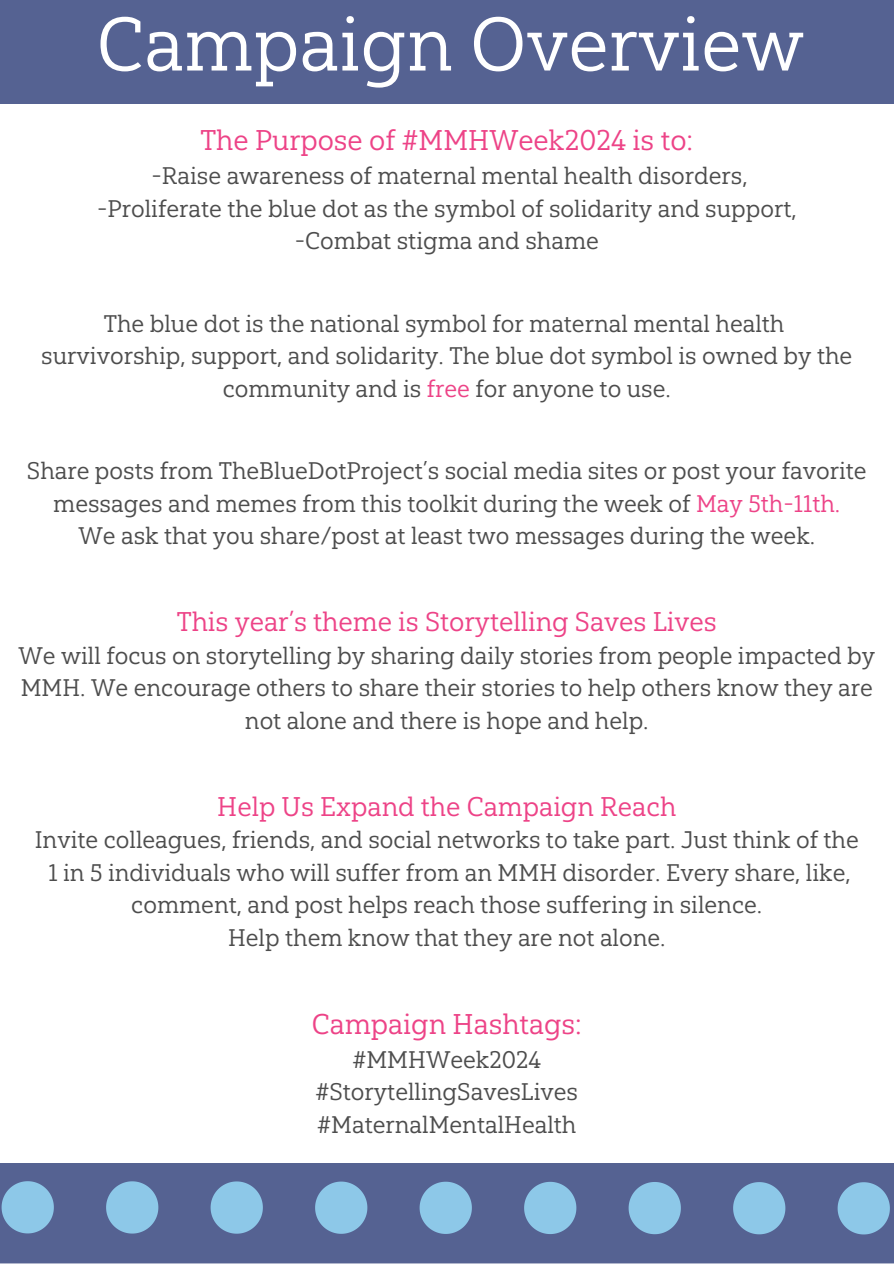
<style>
.page{position:relative;width:894px;height:1264px;background:#fff}
.page>*{position:absolute;margin:0;border:0;box-sizing:border-box;transform-origin:0 0}
.t1{font:75.6px "Yorkten Slab Nor Reg";color:#fff}
.t2{font:28.5px "Yorkten Slab Nor Reg";color:#ed4387}
.t3{font:27px "Yorkten Slab Nor Reg";color:#ed4387}
.t4{font:24px/32.7px "Yorkten Slab Nor Reg";color:#4d4d4d;text-align:center}
.s1{color:#ed4387}
</style>
<div class="page">
<div style="left:0;top:1162px;width:893px;height:101px;background:#556292"></div>
<svg style="left:1px;top:1181px;width:889px;height:53px"></svg>
<div style="left:0;top:0;width:893px;height:104px;background:#556292"></div>
<p class="t1" style="left:97px;top:-4px;width:709px">Campaign Overview</p>
<h1 class="t2" style="left:200px;top:122px;width:494px">The Purpose of #MMHWeek2024 is to:</h1>
<p class="t4" style="left:151px;top:159px;width:597px">-Raise awareness of maternal mental health disorders,</p>
<p class="t4" style="left:97px;top:191px;width:701px">-Proliferate the blue dot as the symbol of solidarity and support,</p>
<p class="t4" style="left:294px;top:224px;width:305px">-Combat stigma and shame</p>
<p class="t4" style="left:104px;top:306px;width:682px">The blue dot is the national symbol for maternal mental health</p>
<p class="t4" style="left:41px;top:339px;width:812px">survivorship, support, and solidarity. The blue dot symbol is owned by the community and is <span class="s1">free</span> for anyone to use.</p>
<p class="t4" style="left:27px;top:454px;width:841px">Share posts from TheBlueDotProject’s social media sites or post your favorite messages and memes from this toolkit during the week of <span class="s1">May 5th-11th.</span></p>
<p class="t4" style="left:78px;top:519px;width:738px">We ask that you share/post at least two messages during the week.</p>
<p class="t3" style="left:177px;top:604px;width:541px">This year’s theme is Storytelling Saves Lives</p>
<p class="t4" style="left:18px;top:638px;width:858px">We will focus on storytelling by sharing daily stories from people impacted by<br>MMH. We encourage others to share their stories to help others know they are not alone and there is hope and help.</p>
<p class="t3" style="left:217px;top:789px;width:460px">Help Us Expand the Campaign Reach</p>
<p class="t4" style="left:35px;top:823px;width:825px">Invite colleagues, friends, and social networks to take part. Just think of the</p>
<p class="t4" style="left:48px;top:855px;width:803px">1 in 5 individuals who will suffer from an MMH disorder. Every share, like, comment, and post helps reach those suffering in silence.</p>
<p class="t4" style="left:228px;top:920px;width:439px">Help them know that they are not alone.</p>
<p class="t2" style="left:311px;top:1005px;width:271px">Campaign Hashtags:</p>
<p class="t4" style="left:352px;top:1042px;width:190px">#MMHWeek2024</p>
<p class="t4" style="left:315px;top:1075px;width:264px">#StorytellingSavesLives</p>
<p class="t4" style="left:317px;top:1107px;width:261px">#MaternalMentalHealth</p>
</div>
